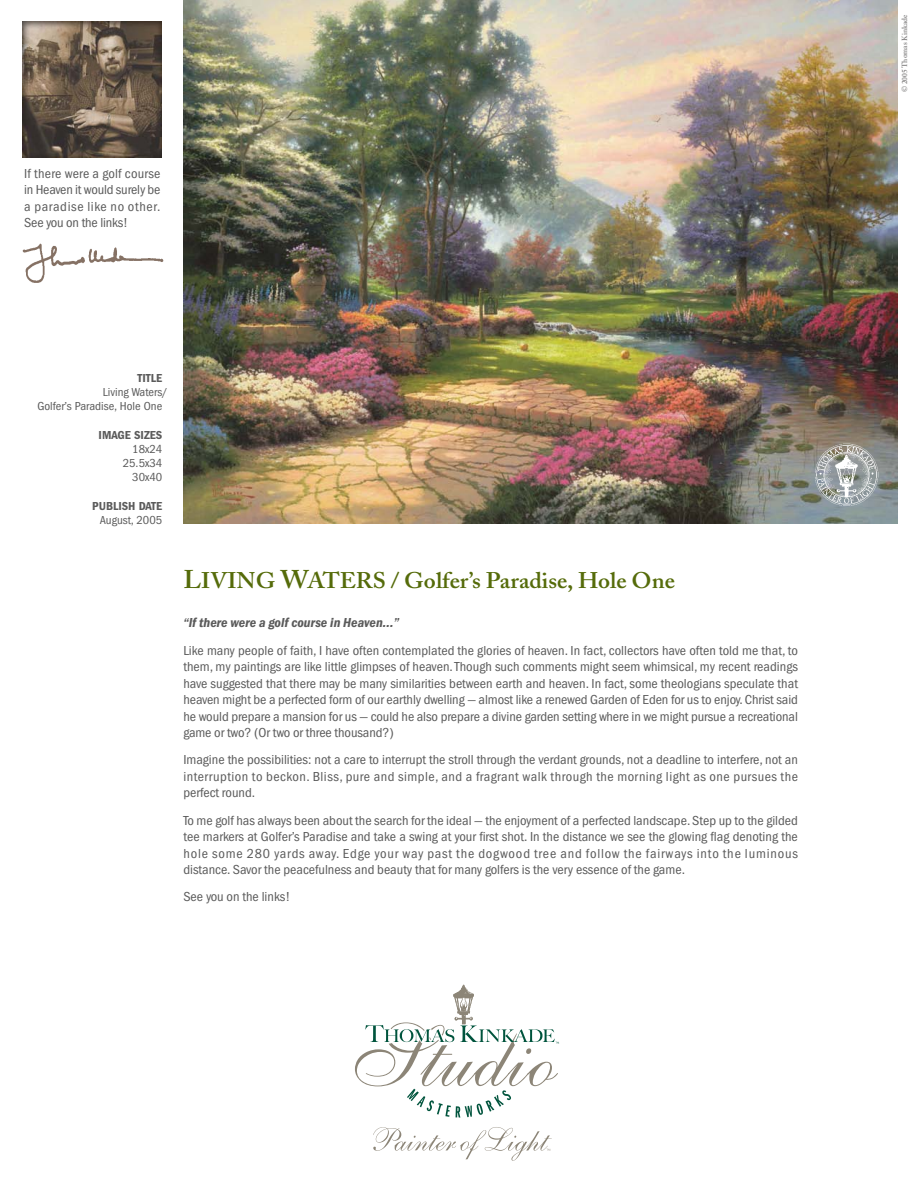
<style>
.page{position:relative;width:918px;height:1188px;background:#fff}
.page>*{position:absolute;margin:0;border:0;box-sizing:border-box;transform-origin:0 0}
.t1{font:600 22.5px "Adobe Caslon";color:#556b0a;scale:1.05 1}
.t2{font:condensed 13.5px/16.5px "Franklin Gothic";color:#5b5b5b;text-align:justify;scale:1.05 1}
.t3{font:italic 600 condensed 13.5px "Franklin Gothic";color:#5b5b5b;scale:1.05 1}
.t4{font:condensed 12px/14.2px "Franklin Gothic";color:#5b5b5b;scale:1.05 1}
.t5{font:600 condensed 12px "Franklin Gothic";color:#5b5b5b;scale:1.05 1}
.t6{font:600 7.5px "Adobe Caslon";color:#838282}
.s1{font-size:25.5px}
</style>
<div class="page">
<img style="left:22px;top:0;width:876px;height:1161px">
<p class="t2" style="left:24px;top:166px;width:131px">If there were a golf course in Heaven it would surely be a paradise like no other.<br>See you on the links!</p>
<p class="t5" style="left:138px;top:374px;width:25px">TITLE</p>
<p class="t4" style="left:37px;top:386px;width:126px;text-indent:65px">Living Waters/<br>Golfer’s Paradise, Hole One</p>
<p class="t5" style="left:99px;top:431px;width:62px">IMAGE SIZES</p>
<p class="t4" style="left:123px;top:443px;width:39px;text-align:right">18x24<br>25.5x34<br>30x40</p>
<p class="t5" style="left:92px;top:502px;width:68px">PUBLISH DATE</p>
<p class="t4" style="left:100px;top:514px;width:61px">August, 2005</p>
<h1 class="t1" style="left:183px;top:571px;width:470px"><span class="s1">L</span>IVING <span class="s1">W</span>ATERS / Golfer’s Paradise, Hole One</h1>
<p class="t3" style="left:183px;top:618px;width:207px">“If there were a golf course in Heaven…”</p>
<p class="t2" style="left:183px;top:643px;width:587px">Like many people of faith, I have often contemplated the glories of heaven. In fact, collectors have often told me that, to them, my paintings are like little glimpses of heaven.Though such comments might seem whimsical, my recent readings have suggested that there may be many similarities between earth and heaven. In fact, some theologians speculate that heaven might be a perfected form of our earthly dwelling — almost like a renewed Garden of Eden for us to enjoy. Christ said he would prepare a mansion for us — could he also prepare a divine garden setting where in we might pursue a recreational game or two? (Or two or three thousand?)</p>
<p class="t2" style="left:183px;top:753px;width:587px">Imagine the possibilities: not a care to interrupt the stroll through the verdant grounds, not a deadline to interfere, not an interruption to beckon. Bliss, pure and simple, and a fragrant walk through the morning light as one pursues the perfect round.</p>
<p class="t2" style="left:183px;top:813px;width:587px">To me golf has always been about the search for the ideal — the enjoyment of a perfected landscape. Step up to the gilded tee markers at Golfer’s Paradise and take a swing at your first shot. In the distance we see the glowing flag denoting the hole some 280 yards away. Edge your way past the dogwood tree and follow the fairways into the luminous distance. Savor the peacefulness and beauty that for many golfers is the very essence of the game.</p>
<p class="t2" style="left:183px;top:890px;width:103px">See you on the links!</p>
<p class="t6" style="left:902px;top:92px;width:79px;rotate:-90deg">© 2005 Thomas Kinkade</p>
</div>
